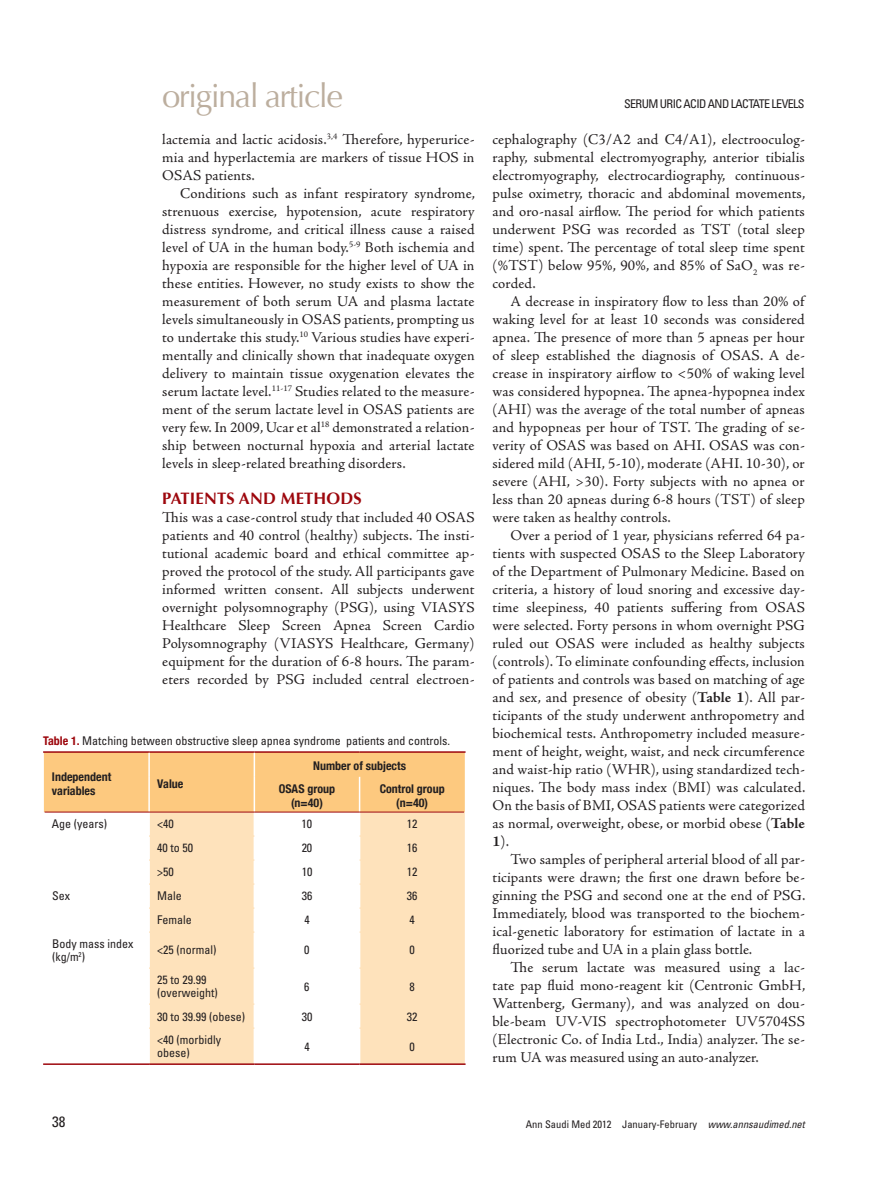
<style>
.page{position:relative;width:893px;height:1191px;background:#fff}
.page>*{position:absolute;margin:0;border:0;box-sizing:border-box;transform-origin:0 0}
.t1{font:33px "Optima";letter-spacing:-.05em;color:#bcae9e}
.t2{font:700 16.5px "Optima";letter-spacing:.01em;color:#9d070d}
.t3{font:15px/18px "Adobe Jenson Pro";letter-spacing:.005em;color:#231f20;text-align:justify}
.t4{font:condensed 15px "Univers LT Std";color:#231f20}
.t5{font:condensed 12px/13.5px "Univers LT Std";color:#231f20}
.t6{font:700 condensed 12px/13.5px "Helvetica Neue";color:#231f20}
.t7{font:condensed 12px "Univers LT Std";letter-spacing:-.05em;color:#231f20}
.t8{font:condensed 10.5px "Univers LT Std";color:#231f20}
.s1{font-family:"Helvetica Neue";font-weight:700;color:#9d070d}
.s2{font-weight:700}
.s3{font-style:italic}
</style>
<div class="page">
<svg style="left:149px;top:931px;width:316px;height:132px;fill:#fee2bb"></svg>
<hr style="left:148px;top:933px;width:2px;height:34px;background:#fff">
<hr style="left:254px;top:933px;width:1px;height:34px;background:#fff">
<hr style="left:359px;top:933px;width:1px;height:34px;background:#fff">
<hr style="left:148px;top:969px;width:2px;height:34px;background:#fff">
<hr style="left:254px;top:969px;width:1px;height:34px;background:#fff">
<hr style="left:359px;top:969px;width:1px;height:34px;background:#fff">
<hr style="left:148px;top:1005px;width:2px;height:22px;background:#fff">
<svg style="left:254px;top:1005px;width:1px;height:22px"></svg>
<svg style="left:359px;top:1005px;width:1px;height:22px"></svg>
<hr style="left:148px;top:1029px;width:2px;height:34px;background:#fff">
<hr style="left:254px;top:1029px;width:1px;height:34px;background:#fff">
<hr style="left:359px;top:1029px;width:1px;height:34px;background:#fff">
<hr style="left:43px;top:1063px;width:106px;height:2px;background:#9d070d">
<hr style="left:149px;top:1063px;width:105px;height:2px;background:#9d070d">
<hr style="left:254px;top:1063px;width:106px;height:2px;background:#9d070d">
<hr style="left:360px;top:1063px;width:106px;height:2px;background:#9d070d">
<hr style="left:43px;top:751px;width:106px;height:2px;background:#9d070d">
<hr style="left:149px;top:751px;width:105px;height:2px;background:#9d070d">
<hr style="left:254px;top:751px;width:106px;height:2px;background:#9d070d">
<hr style="left:360px;top:751px;width:106px;height:2px;background:#9d070d">
<svg style="left:44px;top:752px;width:421px;height:179px"></svg>
<hr style="left:148px;top:776px;width:2px;height:35px;background:#fff">
<hr style="left:254px;top:776px;width:1px;height:35px;background:#fff">
<hr style="left:359px;top:777px;width:1px;height:34px;background:#fff">
<hr style="left:45px;top:811px;width:104px;height:1px;background:#9d070d">
<hr style="left:149px;top:811px;width:105px;height:1px;background:#9d070d">
<hr style="left:254px;top:811px;width:106px;height:1px;background:#9d070d">
<hr style="left:360px;top:811px;width:104px;height:1px;background:#9d070d">
<h1 class="t1" style="left:162px;top:76px;width:182px">original article</h1>
<p class="t3" style="left:162px;top:131px;width:314px">lactemia and lactic acidosis.<sup>3,4</sup> Therefore, hyperurice&shy;mia and hyperlactemia are markers of tissue HOS in OSAS patients.</p>
<p class="t3" style="left:162px;top:185px;width:314px;text-indent:18px">Conditions such as infant respiratory syndrome, strenuous exercise, hypotension, acute respiratory distress syndrome, and critical illness cause a raised level of UA in the human body.<sup>5-9</sup> Both ischemia and hypoxia are responsible for the higher level of UA in these entities. However, no study exists to show the measurement of both serum UA and plasma lactate levels simultaneously in OSAS patients, prompting us to undertake this study.<sup>10</sup> Various studies have experi&shy;mentally and clinically shown that inadequate oxygen delivery to maintain tissue oxygenation elevates the serum lactate level.<sup>11-17</sup> Studies related to the measure&shy;ment of the serum lactate level in OSAS patients are very few. In 2009, Ucar et al<sup>18</sup> demonstrated a relation&shy;ship between nocturnal hypoxia and arterial lactate levels in sleep-related breathing disorders.</p>
<p class="t2" style="left:162px;top:489px;width:201px">PATIENTS AND METHODS</p>
<p class="t3" style="left:162px;top:509px;width:314px">This was a case-control study that included 40 OSAS patients and 40 control (healthy) subjects. The insti&shy;tutional academic board and ethical committee ap&shy;proved the protocol of the study. All participants gave informed written consent. All subjects underwent overnight polysomnography (PSG), using VIASYS Healthcare Sleep Screen Apnea Screen Cardio Polysomnography (VIASYS Healthcare, Germany) equipment for the duration of 6-8 hours. The param&shy;eters recorded by PSG included central electroen-</p>
<p class="t5" style="left:43px;top:734px;width:408px"><span class="s1">Table 1.</span> Matching between obstructive sleep apnea syndrome patients and controls.</p>
<p class="t6" style="left:52px;top:770px;width:61px">Independent variables</p>
<p class="t6" style="left:157px;top:777px;width:28px">Value</p>
<p class="t6" style="left:279px;top:753px;width:129px;line-height:23.4px;text-indent:34px">Number of subjects<br>OSAS group</p>
<p class="t6" style="left:291px;top:795px;width:33px">(n=40)</p>
<p class="t6" style="left:380px;top:782px;width:67px;text-align:center">Control group (n=40)</p>
<p class="t5" style="left:52px;top:817px;width:57px">Age (years)</p>
<p class="t5" style="left:157px;top:817px;width:18px">&lt;40</p>
<p class="t5" style="left:302px;top:817px;width:12px">10</p>
<p class="t5" style="left:407px;top:817px;width:12px">12</p>
<p class="t5" style="left:157px;top:841px;width:37px">40 to 50</p>
<p class="t5" style="left:302px;top:841px;width:12px">20</p>
<p class="t5" style="left:407px;top:841px;width:12px">16</p>
<p class="t5" style="left:157px;top:865px;width:18px">&gt;50</p>
<p class="t5" style="left:302px;top:865px;width:12px">10</p>
<p class="t5" style="left:407px;top:865px;width:12px">12</p>
<p class="t5" style="left:52px;top:889px;width:19px">Sex</p>
<p class="t5" style="left:157px;top:889px;width:26px">Male</p>
<p class="t5" style="left:302px;top:889px;width:12px">36</p>
<p class="t5" style="left:407px;top:889px;width:12px">36</p>
<p class="t5" style="left:157px;top:913px;width:36px">Female</p>
<p class="t5" style="left:304px;top:913px;width:7px">4</p>
<p class="t5" style="left:410px;top:913px;width:7px">4</p>
<p class="t5" style="left:52px;top:936px;width:83px">Body mass index (kg/m<sup>2</sup>)</p>
<p class="t5" style="left:157px;top:943px;width:61px">&lt;25 (normal)</p>
<p class="t5" style="left:304px;top:943px;width:7px">0</p>
<p class="t5" style="left:410px;top:943px;width:7px">0</p>
<p class="t5" style="left:157px;top:972px;width:62px">25 to 29.99 (overweight)</p>
<p class="t5" style="left:304px;top:979px;width:7px">6</p>
<p class="t5" style="left:410px;top:979px;width:7px">8</p>
<p class="t5" style="left:157px;top:1009px;width:89px">30 to 39.99 (obese)</p>
<p class="t5" style="left:302px;top:1009px;width:12px">30</p>
<p class="t5" style="left:407px;top:1009px;width:12px">32</p>
<p class="t5" style="left:157px;top:1032px;width:65px">&lt;40 (morbidly obese)</p>
<p class="t5" style="left:304px;top:1039px;width:7px">4</p>
<p class="t5" style="left:410px;top:1039px;width:7px">0</p>
<p class="t7" style="left:624px;top:96px;width:181px">serum uric acid and lactate levels</p>
<p class="t3" style="left:493px;top:131px;width:314px">cephalography (C3/A2 and C4/A1), electrooculog&shy;raphy, submental electromyography, anterior tibialis electromyography, electrocardiography, continuous&shy;pulse oximetry, thoracic and abdominal movements, and oro-nasal airflow. The period for which patients underwent PSG was recorded as TST (total sleep time) spent. The percentage of total sleep time spent (%TST) below 95%, 90%, and 85% of SaO<sub>2</sub> was re&shy;corded.</p>
<p class="t3" style="left:493px;top:293px;width:314px;text-indent:18px">A decrease in inspiratory flow to less than 20% of waking level for at least 10 seconds was considered apnea. The presence of more than 5 apneas per hour of sleep established the diagnosis of OSAS. A de&shy;crease in inspiratory airflow to &lt;50% of waking level was considered hypopnea. The apnea-hypopnea index (AHI) was the average of the total number of apneas and hypopneas per hour of TST. The grading of se&shy;verity of OSAS was based on AHI. OSAS was con&shy;sidered mild (AHI, 5-10), moderate (AHI. 10-30), or severe (AHI, &gt;30). Forty subjects with no apnea or less than 20 apneas during 6-8 hours (TST) of sleep were taken as healthy controls.</p>
<p class="t3" style="left:493px;top:527px;width:314px;text-indent:18px">Over a period of 1 year, physicians referred 64 pa&shy;tients with suspected OSAS to the Sleep Laboratory of the Department of Pulmonary Medicine. Based on criteria, a history of loud snoring and excessive day&shy;time sleepiness, 40 patients suffering from OSAS were selected. Forty persons in whom overnight PSG ruled out OSAS were included as healthy subjects (controls). To eliminate confounding effects, inclusion of patients and controls was based on matching of age and sex, and presence of obesity (<span class="s2">Table 1</span>). All par&shy;ticipants of the study underwent anthropometry and biochemical tests. Anthropometry included measure&shy;ment of height, weight, waist, and neck circumference and waist-hip ratio (WHR), using standardized tech&shy;niques. The body mass index (BMI) was calculated.<br>On the basis of BMI, OSAS patients were categorized as normal, overweight, obese, or morbid obese (<span class="s2">Table 1</span>).</p>
<p class="t3" style="left:493px;top:851px;width:314px;text-indent:18px">Two samples of peripheral arterial blood of all par&shy;ticipants were drawn; the first one drawn before be&shy;ginning the PSG and second one at the end of PSG.<br>Immediately, blood was transported to the biochem&shy;ical-genetic laboratory for estimation of lactate in a fluorized tube and UA in a plain glass bottle.</p>
<p class="t3" style="left:493px;top:959px;width:314px;text-indent:18px">The serum lactate was measured using a lac&shy;tate pap fluid mono-reagent kit (Centronic GmbH, Wattenberg, Germany), and was analyzed on dou&shy;ble-beam UV-VIS spectrophotometer UV5704SS (Electronic Co. of India Ltd., India) analyzer. The se&shy;rum UA was measured using an auto-analyzer.</p>
<p class="t4" style="left:52px;top:1111px;width:15px">38</p>
<p class="t8" style="left:526px;top:1118px;width:280px">Ann Saudi Med 2012 January-February <span class="s3">www.annsaudimed.net</span></p>
</div>
